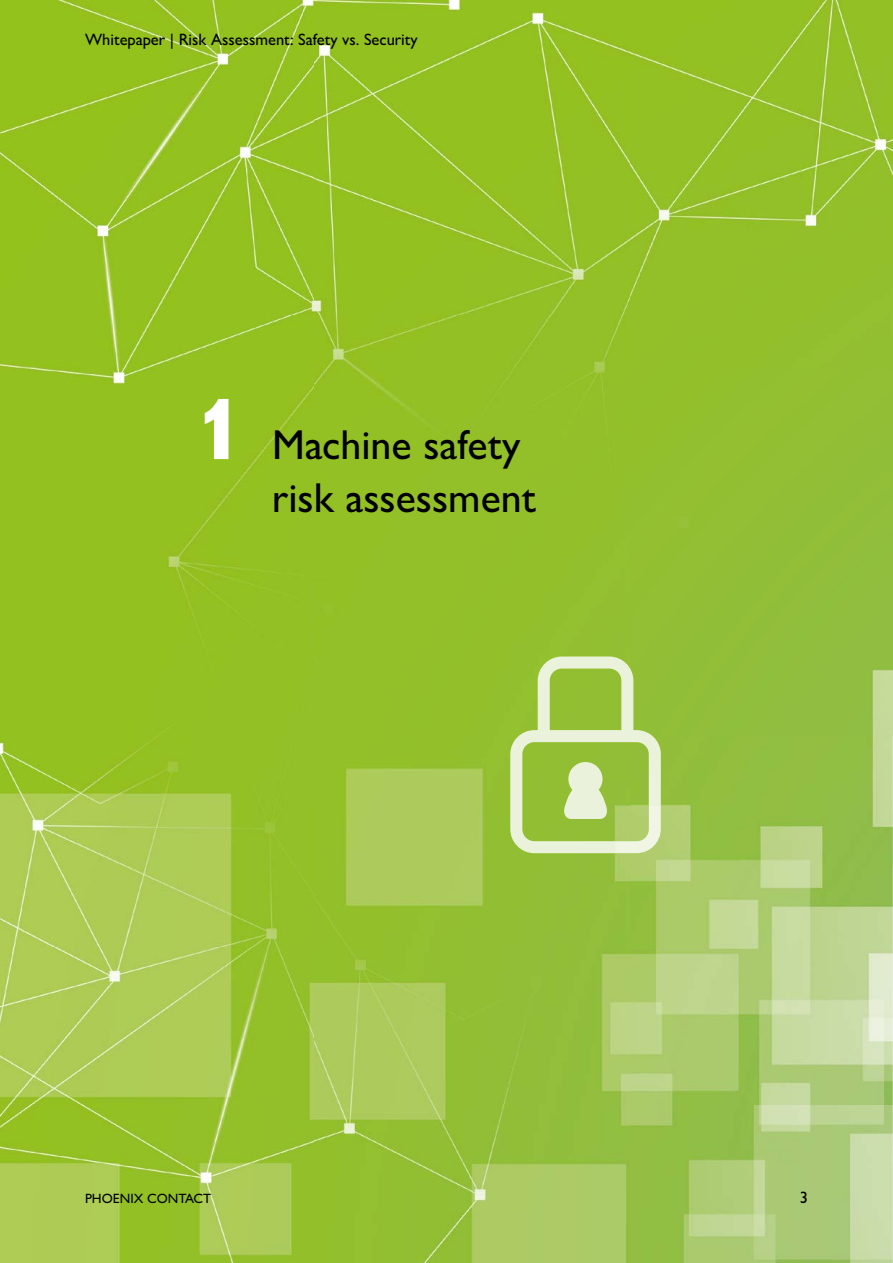
<style>
.page{position:relative;width:893px;height:1263px;background:#fff}
.page>*{position:absolute;margin:0;border:0;box-sizing:border-box;transform-origin:0 0}
.t1{font:42px/52.5px "Px C Gill Alt One";color:#000}
.t2{font:16.5px "Px C Gill Alt One";color:#000}
.t3{font:13.5px "Px C Gill Alt One";color:#000}
.s1{font-weight:700;font-size:87px;color:#fff}
</style>
<div class="page">
<img style="left:0;top:0;width:893px;height:1263px">
<img style="left:510px;top:656px;width:151px;height:197px">
<p class="t2" style="left:85px;top:30px;width:334px">Whitepaper | Risk Assessment: Safety vs. Security</p>
<h1 class="t1" style="left:272px;top:418px;width:266px;text-indent:-77px"><span class="s1">1</span> Machine safety risk assessment</h1>
<p class="t3" style="left:85px;top:1190px;width:128px">PHOENIX CONTACT</p>
<p class="t2" style="left:800px;top:1188px;width:10px">3</p>
</div>
